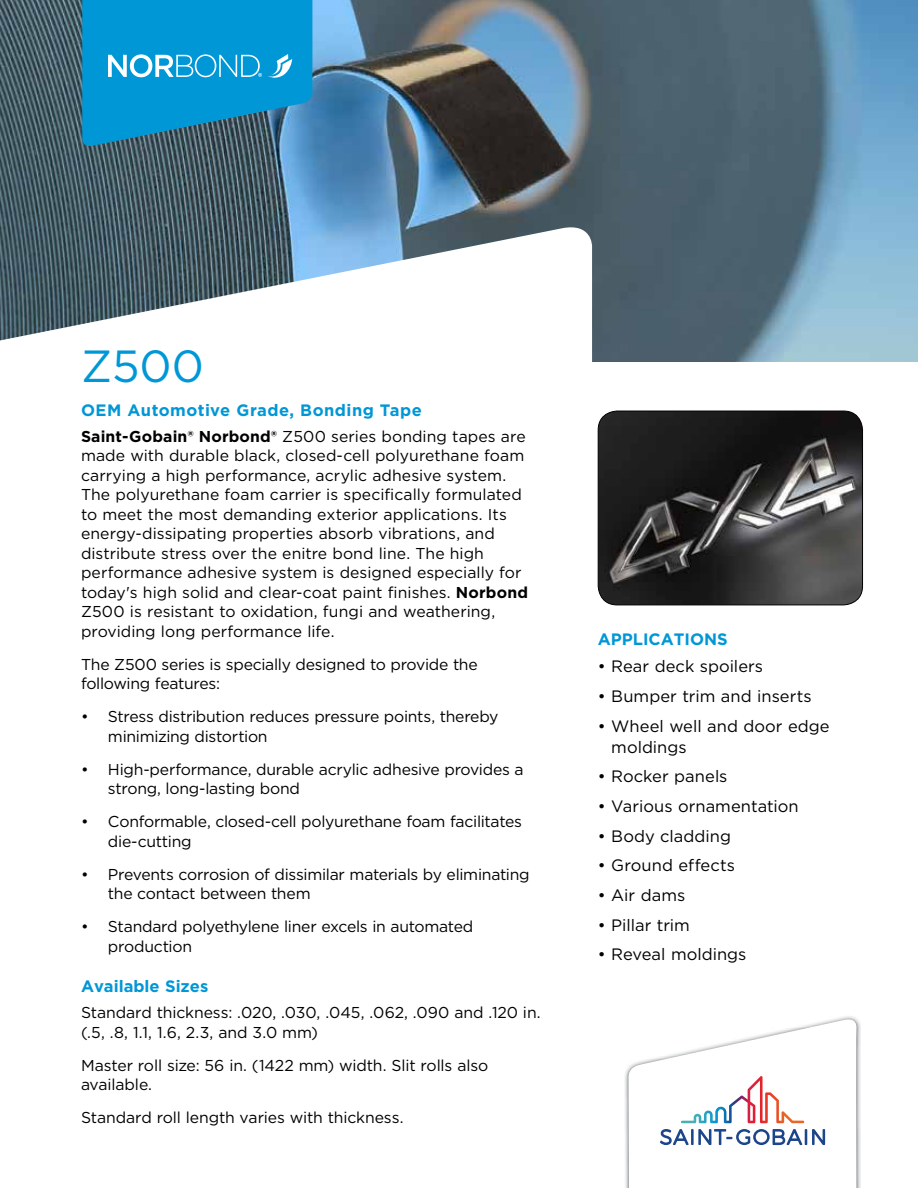
<style>
.page{position:relative;width:918px;height:1188px;background:#fff}
.page>*{position:absolute;margin:0;border:0;box-sizing:border-box;transform-origin:0 0}
.t1{font:45px "Gotham";color:#0097d6}
.t2{font:16.5px/21px "Gotham";color:#000}
.t3{font:700 16.5px "Gotham";letter-spacing:.03em;color:#0097d6}
.t4{font:700 16.5px "Gotham";color:#0097d6}
.t5{font:15.75px/19.5px "Gotham";letter-spacing:-.01em;color:#000}
.s1{font-weight:700}
</style>
<div class="page">
<img style="left:625px;top:1019px;width:236px;height:169px">
<svg style="left:628px;top:1016px;width:229px;height:172px"></svg>
<img style="left:0;top:0;width:918px;height:362px">
<img style="left:598px;top:411px;width:265px;height:194px">
<div style="left:598px;top:411px;width:265px;height:194px;border:1px solid #000;border-radius:19px"></div>
<svg style="left:0;top:222px;width:592px;height:140px"></svg>
<svg style="left:82px;top:0;width:230px;height:148px;background:#1694c9"></svg>
<h1 class="t1" style="left:81px;top:338px;width:125px">Z500</h1>
<p class="t3" style="left:81px;top:399px;width:342px">OEM Automotive Grade, Bonding Tape</p>
<p class="t5" style="left:81px;top:426px;width:448px"><span class="s1">Saint-Gobain® Norbond®</span> Z500 series bonding tapes are made with durable black, closed-cell polyurethane foam carrying a high performance, acrylic adhesive system.<br>The polyurethane foam carrier is specifically formulated to meet the most demanding exterior applications. Its energy-dissipating properties absorb vibrations, and distribute stress over the enitre bond line. The high performance adhesive system is designed especially for today's high solid and clear-coat paint finishes. <span class="s1">Norbond </span>Z500 is resistant to oxidation, fungi and weathering, providing long performance life.</p>
<p class="t5" style="left:81px;top:654px;width:398px">The Z500 series is specially designed to provide the following features:</p>
<p class="t5" style="left:108px;top:707px;width:392px;text-indent:-27px">• Stress distribution reduces pressure points, thereby minimizing distortion</p>
<p class="t5" style="left:108px;top:759px;width:417px;text-indent:-27px">• High-performance, durable acrylic adhesive provides a strong, long-lasting bond</p>
<p class="t5" style="left:108px;top:812px;width:415px;text-indent:-27px">• Conformable, closed-cell polyurethane foam facilitates die-cutting</p>
<p class="t5" style="left:108px;top:864px;width:423px;text-indent:-27px">• Prevents corrosion of dissimilar materials by eliminating the contact between them</p>
<p class="t5" style="left:108px;top:917px;width:367px;text-indent:-27px">• Standard polyethylene liner excels in automated production</p>
<p class="t4" style="left:81px;top:975px;width:129px">Available Sizes</p>
<p class="t5" style="left:81px;top:1003px;width:461px">Standard thickness: .020, .030, .045, .062, .090 and .120 in. (.5, .8, 1.1, 1.6, 2.3, and 3.0 mm)</p>
<p class="t5" style="left:81px;top:1055px;width:409px">Master roll size: 56 in. (1422 mm) width. Slit rolls also available.</p>
<p class="t5" style="left:81px;top:1108px;width:324px">Standard roll length varies with thickness.</p>
<p class="t4" style="left:598px;top:628px;width:131px">APPLICATIONS</p>
<p class="t2" style="left:598px;top:656px;width:167px">• Rear deck spoilers</p>
<p class="t2" style="left:598px;top:685px;width:216px">• Bumper trim and inserts</p>
<p class="t2" style="left:611px;top:715px;width:220px;text-indent:-13px">• Wheel well and door edge moldings</p>
<p class="t2" style="left:598px;top:766px;width:131px">• Rocker panels</p>
<p class="t2" style="left:598px;top:795px;width:202px">• Various ornamentation</p>
<p class="t2" style="left:598px;top:825px;width:135px">• Body cladding</p>
<p class="t2" style="left:598px;top:855px;width:139px">• Ground effects</p>
<p class="t2" style="left:598px;top:884px;width:89px">• Air dams</p>
<p class="t2" style="left:598px;top:914px;width:94px">• Pillar trim</p>
<p class="t2" style="left:598px;top:943px;width:150px">• Reveal moldings</p>
</div>
